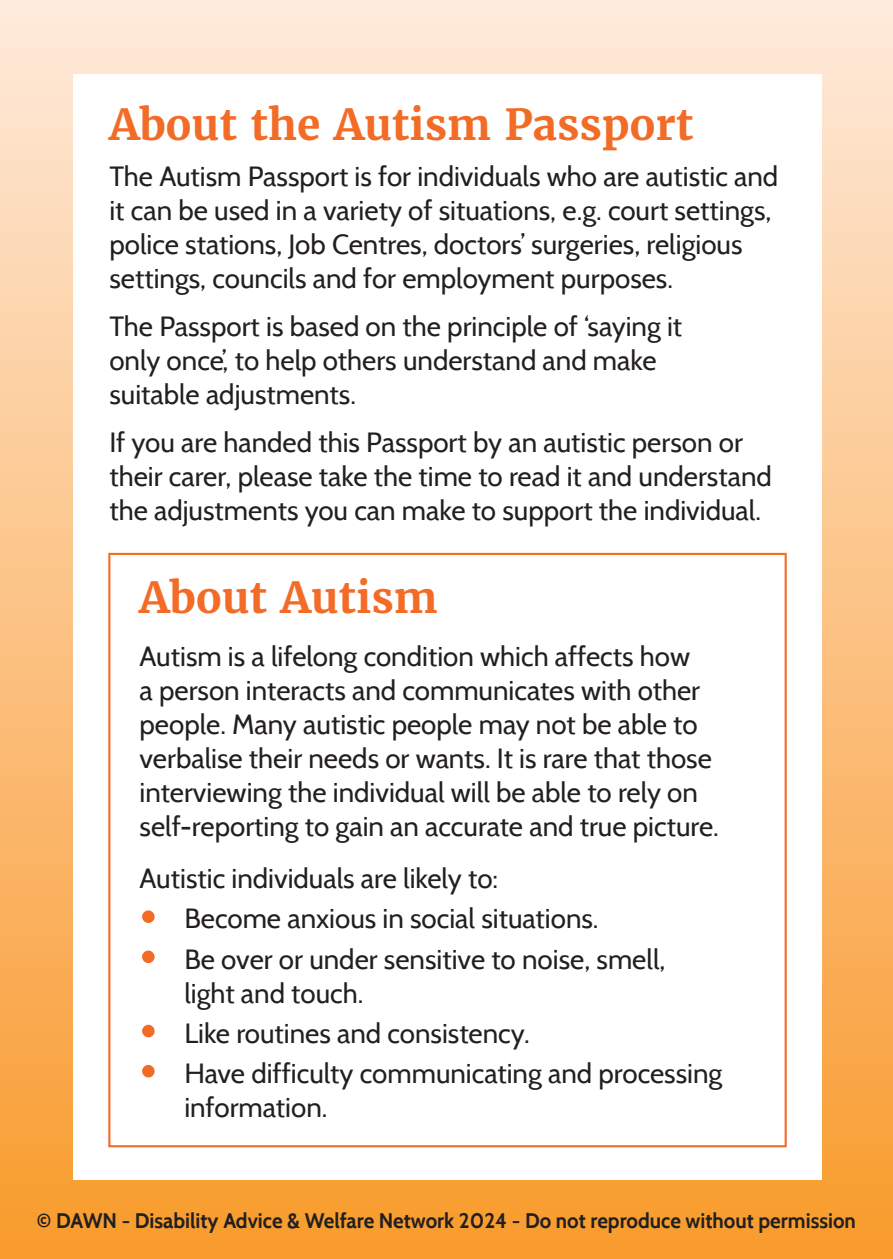
<style>
.page{position:relative;width:893px;height:1259px;background:#fff}
.page>*{position:absolute;margin:0;border:0;box-sizing:border-box;transform-origin:0 0}
.t1{font:700 42.6px "Merriweather";color:#f36c27}
.t2{font:27.6px/34.2px "Cabin";color:#231f20}
.t3{font:700 21px "Cabin";color:#231f20}
.s1{font-size:57.6px;color:#f36c27}
</style>
<div class="page">
<div style="left:0;top:0;width:893px;height:1259px;background:linear-gradient(to bottom,#ffeadb,#f99a2c)"></div>
<div style="left:73px;top:74px;width:749px;height:1105px;background:#fff"></div>
<div style="left:108px;top:553px;width:679px;height:594px;background:#fff;border:2px solid #f36c27"></div>
<h1 class="t1" style="left:109px;top:97px;width:586px">About the Autism Passport</h1>
<p class="t2" style="left:109px;top:159px;width:670px">The Autism Passport is for individuals who are autistic and it can be used in a variety of situations, e.g. court settings, police stations, Job Centres, doctors’ surgeries, religious settings, councils and for employment purposes.</p>
<p class="t2" style="left:109px;top:309px;width:574px">The Passport is based on the principle of ‘saying it only once’, to help others understand and make suitable adjustments.</p>
<p class="t2" style="left:109px;top:424px;width:664px">If you are handed this Passport by an autistic person or their carer, please take the time to read it and understand the adjustments you can make to support the individual.</p>
<h1 class="t1" style="left:140px;top:571px;width:300px">About Autism</h1>
<p class="t2" style="left:140px;top:638px;width:581px">Autism is a lifelong condition which affects how<br>a person interacts and communicates with other people. Many autistic people may not be able to verbalise their needs or wants. It is rare that those interviewing the individual will be able to rely on self-reporting to gain an accurate and true picture.</p>
<p class="t2" style="left:140px;top:861px;width:360px">Autistic individuals are likely to:</p>
<p class="t2" style="left:140px;top:901px;width:461px"><span class="s1">•</span> Become anxious in social situations.</p>
<p class="t2" style="left:184px;top:941px;width:483px;text-indent:-45px"><span class="s1">•</span> Be over or under sensitive to noise, smell, light and touch.</p>
<p class="t2" style="left:140px;top:1015px;width:392px"><span class="s1">•</span> Like routines and consistency.</p>
<p class="t2" style="left:184px;top:1056px;width:539px;text-indent:-45px"><span class="s1">•</span> Have difficulty communicating and processing information.</p>
<p class="t3" style="left:37px;top:1208px;width:820px">© DAWN - Disability Advice &amp; Welfare Network 2024 - Do not reproduce without permission</p>
</div>
